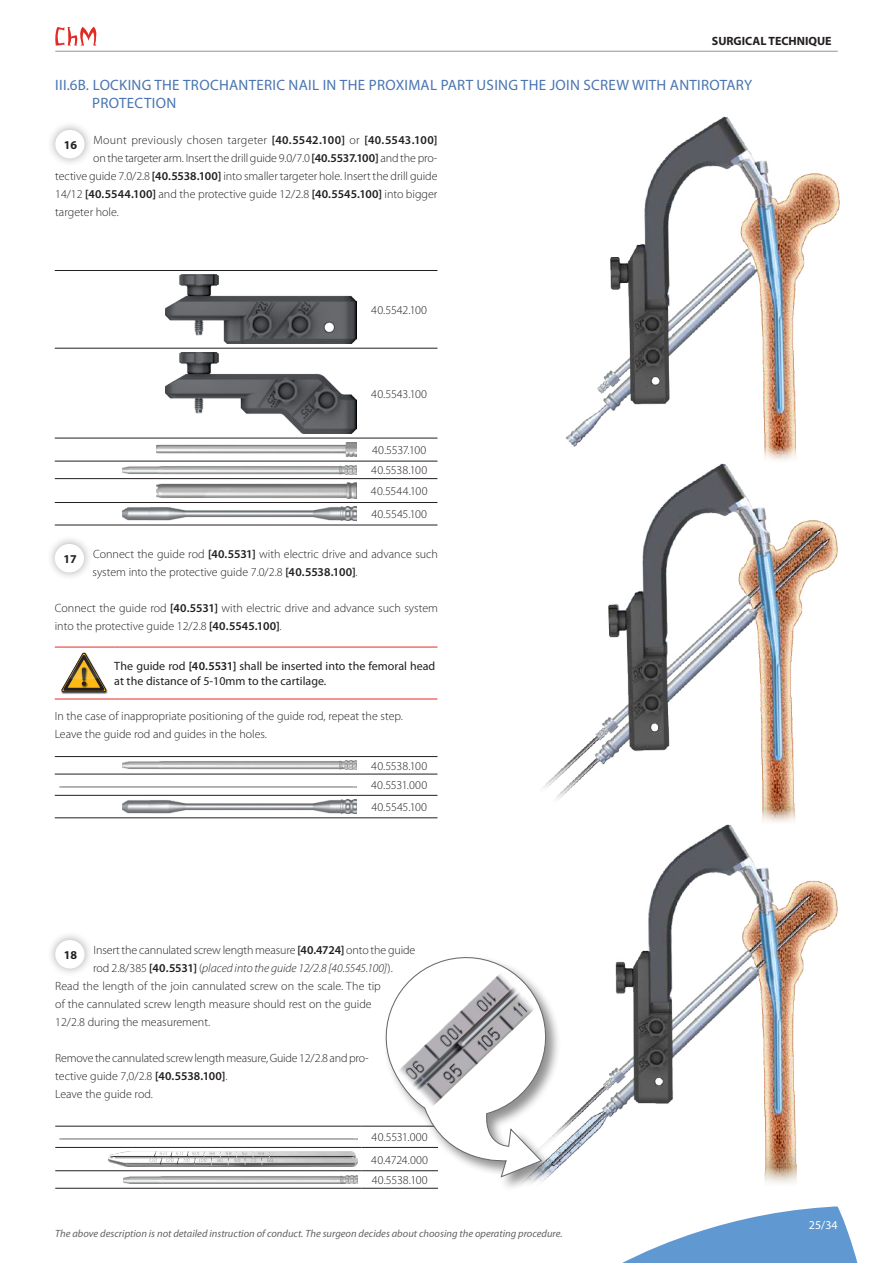
<style>
.page{position:relative;width:893px;height:1263px;background:#fff}
.page>*{position:absolute;margin:0;border:0;box-sizing:border-box;transform-origin:0 0}
.t1{font:15px/18px "Myriad Pro";letter-spacing:.02em;color:#4975b1}
.t2{font:300 12px/18px "Myriad Pro";color:#231f20}
.t3{font:12px/14.4px "Myriad Pro";color:#231f20}
.t4{font:italic 300 12px "Myriad Pro";color:#231f20}
.t5{font:300 12px "Myriad Pro";letter-spacing:.02em;color:#231f20}
.t6{font:700 12px "Myriad Pro";color:#231f20}
.t7{font:12px "Myriad Pro";color:#fff}
.t8{font:italic 10.5px "Myriad Pro";color:#636366}
.s1{font-weight:600}
.s2{font-style:normal}
.s3{font-weight:600;font-style:normal}
</style>
<div class="page">
<svg style="left:622px;top:1206px;width:236px;height:57px"></svg>
<img style="left:543px;top:463px;width:295px;height:362px">
<img style="left:565px;top:117px;width:274px;height:343px">
<svg style="left:55px;top:27px;width:41px;height:19px"></svg>
<hr style="left:55px;top:51px;width:783px;height:1px;background:#939598">
<div style="left:47px;top:121px;width:47px;height:46px;background:#231f20;opacity:.4"></div>
<div style="left:55px;top:130px;width:30px;height:28px;background:#fff;border-radius:50%"></div>
<hr style="left:114px;top:647px;width:323px;height:1px;background:#e12c26">
<hr style="left:114px;top:699px;width:323px;height:1px;background:#e12c26">
<hr style="left:55px;top:647px;width:59px;height:1px;background:#e12c26">
<hr style="left:55px;top:699px;width:59px;height:1px;background:#e12c26">
<img style="left:62px;top:693px;width:45px;height:1px">
<svg style="left:61px;top:652px;width:47px;height:41px"></svg>
<div style="left:46px;top:535px;width:47px;height:46px;background:#231f20;opacity:.4"></div>
<div style="left:55px;top:544px;width:29px;height:28px;background:#fff;border-radius:50%"></div>
<div style="left:47px;top:931px;width:47px;height:46px;background:#231f20;opacity:.4"></div>
<div style="left:55px;top:940px;width:30px;height:28px;background:#fff;border-radius:50%"></div>
<hr style="left:55px;top:270px;width:306px;height:1px;background:#231f20">
<hr style="left:361px;top:270px;width:76px;height:1px;background:#231f20">
<hr style="left:55px;top:348px;width:306px;height:1px;background:#231f20">
<hr style="left:361px;top:348px;width:76px;height:1px;background:#231f20">
<hr style="left:55px;top:438px;width:306px;height:1px;background:#231f20">
<hr style="left:361px;top:438px;width:76px;height:1px;background:#231f20">
<hr style="left:55px;top:461px;width:306px;height:1px;background:#231f20">
<hr style="left:361px;top:461px;width:76px;height:1px;background:#231f20">
<hr style="left:55px;top:478px;width:306px;height:1px;background:#231f20">
<hr style="left:361px;top:478px;width:76px;height:1px;background:#231f20">
<hr style="left:55px;top:502px;width:306px;height:1px;background:#231f20">
<hr style="left:361px;top:502px;width:76px;height:1px;background:#231f20">
<hr style="left:55px;top:525px;width:306px;height:1px;background:#231f20">
<hr style="left:361px;top:525px;width:76px;height:1px;background:#231f20">
<img style="left:165px;top:275px;width:192px;height:69px">
<img style="left:165px;top:352px;width:192px;height:82px">
<img style="left:157px;top:442px;width:200px;height:15px">
<img style="left:123px;top:465px;width:234px;height:9px">
<img style="left:157px;top:483px;width:200px;height:15px">
<img style="left:123px;top:507px;width:234px;height:14px">
<hr style="left:55px;top:756px;width:306px;height:1px;background:#231f20">
<hr style="left:361px;top:756px;width:76px;height:1px;background:#231f20">
<hr style="left:55px;top:774px;width:306px;height:1px;background:#231f20">
<hr style="left:361px;top:774px;width:76px;height:1px;background:#231f20">
<hr style="left:55px;top:795px;width:306px;height:1px;background:#231f20">
<hr style="left:361px;top:795px;width:76px;height:1px;background:#231f20">
<hr style="left:55px;top:817px;width:306px;height:1px;background:#231f20">
<hr style="left:361px;top:817px;width:76px;height:1px;background:#231f20">
<img style="left:123px;top:761px;width:234px;height:9px">
<img style="left:59px;top:786px;width:298px;height:1px">
<img style="left:123px;top:799px;width:234px;height:14px">
<hr style="left:55px;top:1126px;width:306px;height:1px;background:#231f20">
<hr style="left:361px;top:1126px;width:77px;height:1px;background:#231f20">
<hr style="left:55px;top:1147px;width:306px;height:1px;background:#231f20">
<hr style="left:361px;top:1147px;width:77px;height:1px;background:#231f20">
<hr style="left:55px;top:1170px;width:306px;height:1px;background:#231f20">
<hr style="left:361px;top:1170px;width:77px;height:1px;background:#231f20">
<hr style="left:55px;top:1188px;width:306px;height:1px;background:#231f20">
<hr style="left:361px;top:1188px;width:77px;height:1px;background:#231f20">
<img style="left:109px;top:1152px;width:248px;height:14px">
<img style="left:123px;top:1175px;width:234px;height:9px">
<img style="left:561px;top:825px;width:277px;height:359px">
<div style="left:383px;top:955px;width:178px;height:237px;background:#231f20;opacity:.5"></div>
<svg style="left:376px;top:955px;width:178px;height:223px"></svg>
<p class="t6" style="left:712px;top:33px;width:121px">SURGICAL TECHNIQUE</p>
<p class="t1" style="left:92px;top:76px;width:661px;text-indent:-37px">III.6B. LOCKING THE TROCHANTERIC NAIL IN THE PROXIMAL PART USING THE JOIN SCREW WITH ANTIROTARY<br>PROTECTION</p>
<p class="t5" style="left:94px;top:133px;width:345px">Mount previously chosen targeter <span class="s1">[40.5542.100]</span> or <span class="s1">[40.5543.100]</span></p>
<p class="t2" style="left:93px;top:149px;width:346px">on the targeter arm. Insert the drill guide 9.0/7.0 <span class="s1">[40.5537.100]</span> and the pro-</p>
<p class="t2" style="left:55px;top:167px;width:384px">tective guide 7.0/2.8 <span class="s1">[40.5538.100]</span> into smaller targeter hole. Insert the drill guide</p>
<p class="t2" style="left:55px;top:185px;width:384px">14/12 <span class="s1">[40.5544.100]</span> and the protective guide 12/2.8 <span class="s1">[40.5545.100]</span> into bigger</p>
<p class="t2" style="left:55px;top:203px;width:65px">targeter hole.</p>
<p class="t6" style="left:64px;top:137px;width:15px">16</p>
<p class="t2" style="left:371px;top:301px;width:57px">40.5542.100</p>
<p class="t2" style="left:371px;top:384px;width:57px">40.5543.100</p>
<p class="t2" style="left:371px;top:440px;width:58px;line-height:20.5px;text-align:justify">40.5537.100<br>40.5538.100<br>40.5544.100</p>
<p class="t2" style="left:371px;top:505px;width:57px">40.5545.100</p>
<p class="t2" style="left:93px;top:545px;width:347px">Connect the guide rod <span class="s1">[40.5531]</span> with electric drive and advance such system into the protective guide 7.0/2.8 <span class="s1">[40.5538.100]</span>.</p>
<p class="t2" style="left:55px;top:599px;width:385px">Connect the guide rod <span class="s1">[40.5531]</span> with electric drive and advance such system into the protective guide 12/2.8 <span class="s1">[40.5545.100]</span>.</p>
<p class="t3" style="left:114px;top:659px;width:323px">The guide rod <span class="s1">[40.5531]</span> shall be inserted into the femoral head at the distance of 5-10mm to the cartilage.</p>
<p class="t2" style="left:55px;top:707px;width:350px">In the case of inappropriate positioning of the guide rod, repeat the step.<br>Leave the guide rod and guides in the holes.</p>
<p class="t6" style="left:63px;top:551px;width:15px">17</p>
<p class="t2" style="left:371px;top:756px;width:58px;line-height:19.4px">40.5538.100<br>40.5531.000</p>
<p class="t2" style="left:371px;top:798px;width:57px">40.5545.100</p>
<p class="t2" style="left:94px;top:941px;width:323px">Insert the cannulated screw length measure <span class="s1">[40.4724]</span> onto the guide</p>
<p class="t4" style="left:93px;top:961px;width:301px"><span class="s2">rod 2.8/385</span> <span class="s3">[40.5531]</span> <span class="s2">(</span>placed into the guide 12/2.8 [40.5545.100]<span class="s2">).</span></p>
<p class="t2" style="left:55px;top:977px;width:327px">Read the length of the join cannulated screw on the scale. The tip</p>
<p class="t2" style="left:55px;top:995px;width:318px">of the cannulated screw length measure should rest on the guide</p>
<p class="t2" style="left:55px;top:1013px;width:156px">12/2.8 during the measurement.</p>
<p class="t2" style="left:55px;top:1049px;width:315px">Remove the cannulated screw length measure, Guide 12/2.8 and pro&shy;tective guide 7,0/2.8 <span class="s1">[40.5538.100]</span>.<br>Leave the guide rod.</p>
<p class="t6" style="left:64px;top:947px;width:15px">18</p>
<p class="t2" style="left:371px;top:1126px;width:58px;line-height:22.4px">40.5531.000<br>40.4724.000</p>
<p class="t2" style="left:372px;top:1171px;width:57px">40.5538.100</p>
<p class="t8" style="left:55px;top:1227px;width:509px">The above description is not detailed instruction of conduct. The surgeon decides about choosing the operating procedure.</p>
<p class="t7" style="left:809px;top:1217px;width:30px">25/34</p>
</div>
